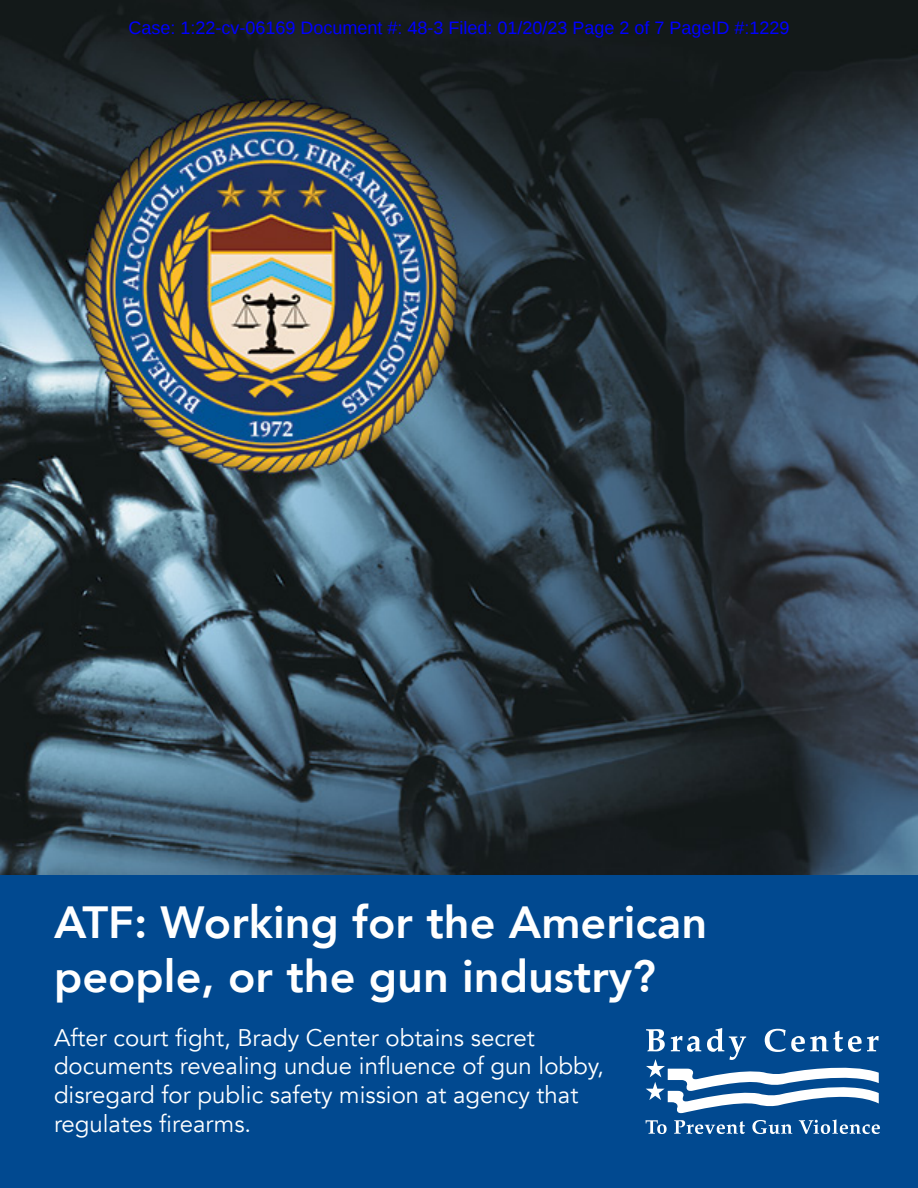
<style>
.page{position:relative;width:918px;height:1188px;background:#fff}
.page>*{position:absolute;margin:0;border:0;box-sizing:border-box;transform-origin:0 0}
.t1{font:800 45px/54px "Avenir";color:#fff}
.t2{font:24px/28.8px "Avenir";color:#fff}
.t3{font:18px "Liberation Sans";color:#00f}
</style>
<div class="page">
<img style="left:0;top:0;width:918px;height:875px">
<div style="left:0;top:875px;width:918px;height:313px;background:#014990"></div>
<svg style="left:646px;top:1028px;width:234px;height:106px"></svg>
<p class="t3" style="left:129px;top:21px;width:662px">Case: 1:22-cv-06169 Document #: 48-3 Filed: 01/20/23 Page 2 of 7 PageID #:1229</p>
<h1 class="t1" style="left:54px;top:895px;width:655px">ATF: Working for the American people, or the gun industry?</h1>
<p class="t2" style="left:54px;top:1023px;width:551px">After court fight, Brady Center obtains secret documents revealing undue influence of gun lobby, disregard for public safety mission at agency that regulates firearms.</p>
</div>
